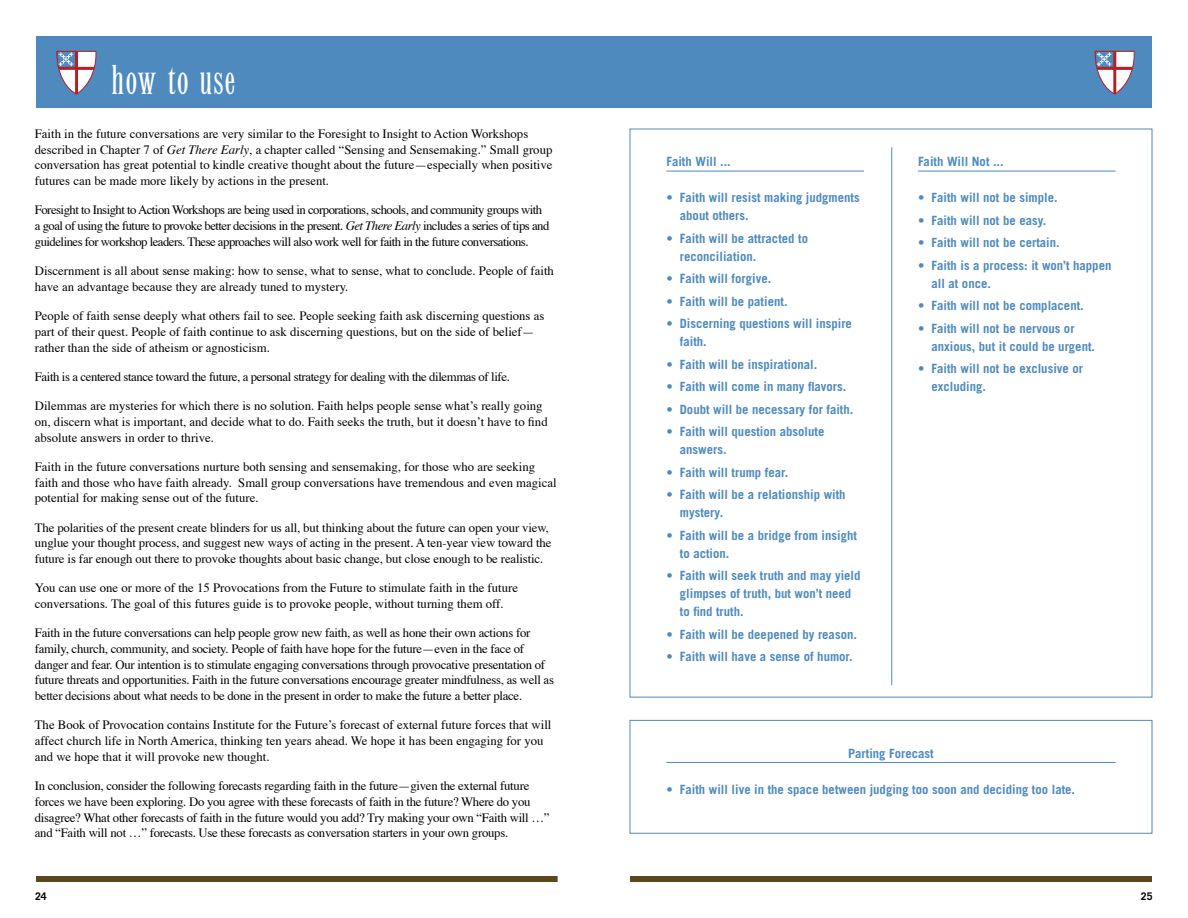
<style>
.page{position:relative;width:1188px;height:918px;background:#fff}
.page>*{position:absolute;margin:0;border:0;box-sizing:border-box;transform-origin:0 0}
.t1{font:condensed 42px "Latin MT Std";letter-spacing:.025em;color:#fff}
.t2{font:12.75px/15.8px "Times";color:#000}
.t3{font:700 12.75px/18px "Trade Gothic";color:#4e8abe}
.t4{font:12.75px/15.8px "Times";letter-spacing:-.02em;color:#000}
.t5{font:12.75px/15.8px "Times";letter-spacing:-.04em;color:#000}
.t6{font:12.75px "Times";letter-spacing:-.03em;color:#000}
.t7{font:700 10.5px "Trade Gothic";color:#000}
.s1{font-style:italic}
</style>
<div class="page">
<div style="left:36px;top:36px;width:558px;height:72px;background:#4e8abe"></div>
<div style="left:36px;top:876px;width:522px;height:6px;background:#5a471c"></div>
<svg style="left:56px;top:51px;width:41px;height:44px"></svg>
<div style="left:594px;top:36px;width:558px;height:72px;background:#4e8abe"></div>
<div style="left:630px;top:876px;width:522px;height:6px;background:#5a471c"></div>
<svg style="left:1095px;top:51px;width:40px;height:44px"></svg>
<hr style="left:666px;top:171px;width:198px;height:1px;background:#4e8abe">
<hr style="left:918px;top:171px;width:198px;height:1px;background:#4e8abe">
<hr style="left:666px;top:762px;width:450px;height:1px;background:#4e8abe">
<div style="left:630px;top:720px;width:522px;height:114px;border:1px solid #4e8abe"></div>
<hr style="left:891px;top:147px;width:1px;height:538px;background:#4e8abe">
<h1 class="t1" style="left:111px;top:57px;width:125px">how to use</h1>
<p class="t2" style="left:35px;top:125px;width:519px">Faith in the future conversations are very similar to the Foresight to Insight to Action Workshops described in Chapter 7 of <span class="s1">Get There Early</span>, a chapter called “Sensing and Sensemaking.” Small group conversation has great potential to kindle creative thought about the future—especially when positive futures can be made more likely by actions in the present.</p>
<p class="t5" style="left:35px;top:201px;width:516px">Foresight to Insight to Action Workshops are being used in corporations, schools, and community groups with a goal of using the future to provoke better decisions in the present. <span class="s1">Get There Early</span> includes a series of tips and guidelines for workshop leaders. These approaches will also work well for faith in the future conversations.</p>
<p class="t2" style="left:35px;top:262px;width:521px">Discernment is all about sense making: how to sense, what to sense, what to conclude. People of faith have an advantage because they are already tuned to mystery.</p>
<p class="t2" style="left:35px;top:307px;width:511px">People of faith sense deeply what others fail to see. People seeking faith ask discerning questions as part of their quest. People of faith continue to ask discerning questions, but on the side of belief— rather than the side of atheism or agnosticism.</p>
<p class="t6" style="left:35px;top:365px;width:477px">Faith is a centered stance toward the future, a personal strategy for dealing with the dilemmas of life.</p>
<p class="t2" style="left:35px;top:397px;width:514px">Dilemmas are mysteries for which there is no solution. Faith helps people sense what’s really going on, discern what is important, and decide what to do. Faith seeks the truth, but it doesn’t have to find absolute answers in order to thrive.</p>
<p class="t2" style="left:35px;top:458px;width:523px">Faith in the future conversations nurture both sensing and sensemaking, for those who are seeking faith and those who have faith already. Small group conversations have tremendous and even magical potential for making sense out of the future.</p>
<p class="t2" style="left:35px;top:518px;width:518px">The polarities of the present create blinders for us all, but thinking about the future can open your view, unglue your thought process, and suggest new ways of acting in the present. A ten-year view toward the future is far enough out there to provoke thoughts about basic change, but close enough to be realistic.</p>
<p class="t2" style="left:35px;top:579px;width:485px">You can use one or more of the 15 Provocations from the Future to stimulate faith in the future conversations. The goal of this futures guide is to provoke people, without turning them off.</p>
<p class="t4" style="left:35px;top:624px;width:521px">Faith in the future conversations can help people grow new faith, as well as hone their own actions for family, church, community, and society. People of faith have hope for the future—even in the face of danger and fear. Our intention is to stimulate engaging conversations through provocative presentation of future threats and opportunities. Faith in the future conversations encourage greater mindfulness, as well as better decisions about what needs to be done in the present in order to make the future a better place.</p>
<p class="t2" style="left:35px;top:716px;width:518px">The Book of Provocation contains Institute for the Future’s forecast of external future forces that will affect church life in North America, thinking ten years ahead. We hope it has been engaging for you and we hope that it will provoke new thought.</p>
<p class="t4" style="left:35px;top:777px;width:516px">In conclusion, consider the following forecasts regarding faith in the future—given the external future forces we have been exploring. Do you agree with these forecasts of faith in the future? Where do you disagree? What other forecasts of faith in the future would you add? Try making your own “Faith will …” and “Faith will not …” forecasts. Use these forecasts as conversation starters in your own groups.</p>
<p class="t3" style="left:666px;top:152px;width:66px">Faith Will ...</p>
<p class="t3" style="left:680px;top:188px;width:181px;text-indent:-14px">• Faith will resist making judgments about others.</p>
<p class="t3" style="left:680px;top:229px;width:130px;text-indent:-14px">• Faith will be attracted to reconciliation.</p>
<p class="t3" style="left:666px;top:270px;width:106px">• Faith will forgive.</p>
<p class="t3" style="left:666px;top:292px;width:123px">• Faith will be patient.</p>
<p class="t3" style="left:680px;top:315px;width:174px;text-indent:-14px">• Discerning questions will inspire faith.</p>
<p class="t3" style="left:666px;top:355px;width:152px">• Faith will be inspirational.</p>
<p class="t3" style="left:666px;top:378px;width:181px">• Faith will come in many flavors.</p>
<p class="t3" style="left:666px;top:400px;width:189px">• Doubt will be necessary for faith.</p>
<p class="t3" style="left:680px;top:423px;width:146px;text-indent:-14px">• Faith will question absolute answers.</p>
<p class="t3" style="left:666px;top:463px;width:123px">• Faith will trump fear.</p>
<p class="t3" style="left:680px;top:486px;width:167px;text-indent:-14px">• Faith will be a relationship with mystery.</p>
<p class="t3" style="left:680px;top:526px;width:179px;text-indent:-14px">• Faith will be a bridge from insight to action.</p>
<p class="t3" style="left:680px;top:567px;width:182px;text-indent:-14px">• Faith will seek truth and may yield glimpses of truth, but won’t need to find truth.</p>
<p class="t3" style="left:666px;top:625px;width:192px">• Faith will be deepened by reason.</p>
<p class="t3" style="left:666px;top:648px;width:188px">• Faith will have a sense of humor.</p>
<p class="t3" style="left:918px;top:152px;width:87px">Faith Will Not ...</p>
<p class="t3" style="left:918px;top:188px;width:141px">• Faith will not be simple.</p>
<p class="t3" style="left:918px;top:211px;width:130px">• Faith will not be easy.</p>
<p class="t3" style="left:918px;top:233px;width:143px">• Faith will not be certain.</p>
<p class="t3" style="left:932px;top:256px;width:181px;text-indent:-14px">• Faith is a process: it won’t happen all at once.</p>
<p class="t3" style="left:918px;top:297px;width:167px">• Faith will not be complacent.</p>
<p class="t3" style="left:932px;top:319px;width:165px;text-indent:-14px">• Faith will not be nervous or anxious, but it could be urgent.</p>
<p class="t3" style="left:932px;top:360px;width:153px;text-indent:-14px">• Faith will not be exclusive or excluding.</p>
<p class="t3" style="left:848px;top:744px;width:87px">Parting Forecast</p>
<p class="t3" style="left:666px;top:780px;width:410px">• Faith will live in the space between judging too soon and deciding too late.</p>
<p class="t7" style="left:35px;top:890px;width:13px">24</p>
<p class="t7" style="left:1141px;top:890px;width:13px">25</p>
</div>
